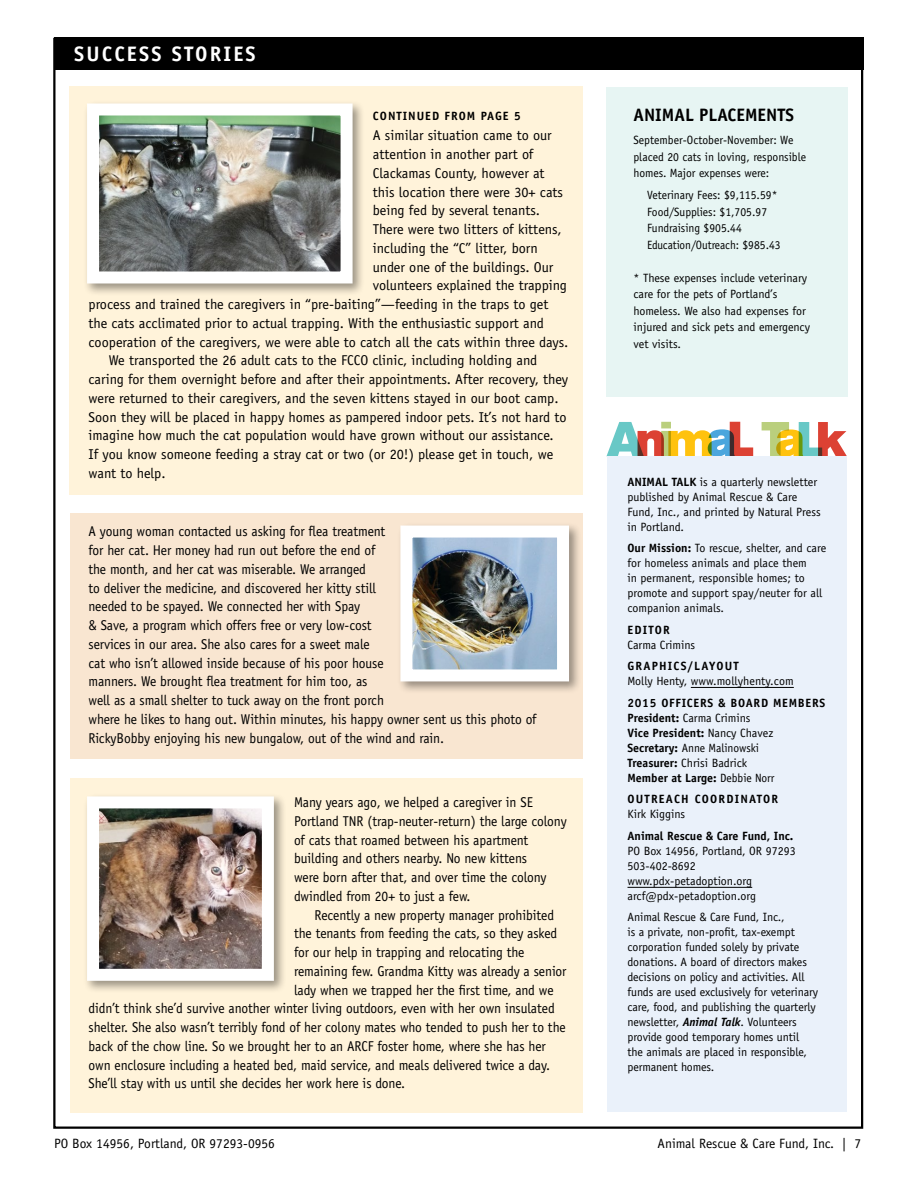
<style>
.page{position:relative;width:918px;height:1188px;background:#fff}
.page>*{position:absolute;margin:0;border:0;box-sizing:border-box;transform-origin:0 0}
.section_head{font:700 21px "Officina Sans";letter-spacing:.1em;color:#fff}
.head_2{font:700 18px "Officina Sans";color:#000}
.body_text{font:14.25px/18.8px "Officina Sans";letter-spacing:-.005em;color:#000;scale:.95 1}
.body_text-2{font:14.25px/18.8px "Officina Sans";letter-spacing:-.005em;color:#000}
.t1{font:13.5px "Officina Sans";color:#000}
.Body_text_2-9_12{font:12px/15px "Officina Sans";letter-spacing:-.005em;color:#000}
.body_text_italic{font:700 12px/15px "Officina Sans";color:#000}
.Body_text_2-9_12-2{font:12px/16.5px "Officina Sans";letter-spacing:-.005em;color:#000;scale:.96 1}
.body_text-3{font:12px/16.5px "Officina Sans";color:#000}
.body_text_italic-2{font:700 12px/15px "Officina Sans";letter-spacing:.1em;color:#000}
.body_text_italic-3{font:700 12px "Officina Sans";letter-spacing:.08em;color:#000}
.s1{font-weight:700}
.s2{font-weight:400}
.s3{font-weight:700;font-style:italic}
</style>
<div class="page">
<div style="left:69px;top:86px;width:514px;height:409px;background:#fff3da"></div>
<div style="left:70px;top:513px;width:513px;height:246px;background:#f9e6d1"></div>
<div style="left:70px;top:778px;width:513px;height:334px;background:#fff3da"></div>
<div style="left:54px;top:38px;width:809px;height:32px;background:#000"></div>
<div style="left:607px;top:87px;width:241px;height:310px;background:#e7f5f3"></div>
<svg style="left:607px;top:422px;width:146px;height:34px"></svg>
<svg style="left:762px;top:422px;width:85px;height:34px"></svg>
<div style="left:607px;top:456px;width:240px;height:656px;background:#eaf1fa"></div>
<hr style="left:691px;top:687px;width:103px;height:1px;background:#000">
<hr style="left:628px;top:887px;width:124px;height:1px;background:#000">
<div style="left:83px;top:100px;width:282px;height:196px;background:#000;opacity:.4"></div>
<img style="left:100px;top:117px;width:240px;height:154px">
<div style="left:87px;top:104px;width:266px;height:180px;border:12px solid #fff"></div>
<div style="left:397px;top:522px;width:184px;height:172px;background:#000;opacity:.4"></div>
<img style="left:413px;top:539px;width:143px;height:129px">
<div style="left:400px;top:526px;width:169px;height:155px;border:12px solid #fff"></div>
<div style="left:83px;top:793px;width:203px;height:201px;background:#000;opacity:.4"></div>
<img style="left:100px;top:809px;width:161px;height:159px">
<div style="left:87px;top:796px;width:187px;height:185px;border:12px solid #fff"></div>
<p class="section_head" style="left:74px;top:40px;width:183px">SUCCESS STORIES</p>
<p class="body_text_italic-3" style="left:373px;top:108px;width:149px">CONTINUED FROM PAGE 5</p>
<p class="body_text-2" style="left:373px;top:126px;width:180px">A similar situation came to our</p>
<p class="body_text-2" style="left:373px;top:145px;width:162px">attention in another part of</p>
<p class="body_text-2" style="left:373px;top:164px;width:173px">Clackamas County, however at</p>
<p class="body_text-2" style="left:373px;top:183px;width:192px">this location there were 30+ cats</p>
<p class="body_text-2" style="left:373px;top:201px;width:169px">being fed by several tenants.</p>
<p class="body_text-2" style="left:373px;top:220px;width:190px">There were two litters of kittens,</p>
<p class="body_text-2" style="left:373px;top:239px;width:166px">including the “C” litter, born</p>
<p class="body_text-2" style="left:373px;top:258px;width:182px">under one of the buildings. Our</p>
<p class="body_text-2" style="left:373px;top:276px;width:196px">volunteers explained the trapping</p>
<p class="body_text-2" style="left:89px;top:295px;width:461px">process and trained the caregivers in “pre-baiting”—feeding in the traps to get</p>
<p class="body_text-2" style="left:89px;top:314px;width:457px">the cats acclimated prior to actual trapping. With the enthusiastic support and</p>
<p class="body_text-2" style="left:89px;top:333px;width:481px">cooperation of the caregivers, we were able to catch all the cats within three days.</p>
<p class="body_text-2" style="left:89px;top:351px;width:481px;text-indent:20px">We transported the 26 adult cats to the FCCO clinic, including holding and caring for them overnight before and after their appointments. After recovery, they were returned to their caregivers, and the seven kittens stayed in our boot camp.<br>Soon they will be placed in happy homes as pampered indoor pets. It’s not hard to imagine how much the cat population would have grown without our assistance.<br>If you know someone feeding a stray cat or two (or 20!) please get in touch, we want to help.</p>
<p class="body_text" style="left:89px;top:522px;width:473px">A young woman contacted us asking for flea treatment<br>for her cat. Her money had run out before the end of<br>the month, and her cat was miserable. We arranged<br>to deliver the medicine, and discovered her kitty still<br>needed to be spayed. We connected her with Spay<br>&amp; Save, a program which offers free or very low-cost<br>services in our area. She also cares for a sweet male<br>cat who isn’t allowed inside because of his poor house<br>manners. We brought flea treatment for him too, as<br>well as a small shelter to tuck away on the front porch<br>where he likes to hang out. Within minutes, his happy owner sent us this photo of RickyBobby enjoying his new bungalow, out of the wind and rain.</p>
<p class="body_text" style="left:294px;top:793px;width:288px">Many years ago, we helped a caregiver in SE Portland TNR (trap-neuter-return) the large colony of cats that roamed between his apartment building and others nearby. No new kittens<br>were born after that, and over time the colony dwindled from 20+ to just a few.</p>
<p class="body_text" style="left:314px;top:906px;width:254px">Recently a new property manager prohibited</p>
<p class="body_text" style="left:294px;top:924px;width:279px">the tenants from feeding the cats, so they asked</p>
<p class="body_text" style="left:294px;top:943px;width:244px">for our help in trapping and relocating the</p>
<p class="body_text" style="left:294px;top:962px;width:288px">remaining few. Grandma Kitty was already a senior</p>
<p class="body_text" style="left:294px;top:981px;width:275px">lady when we trapped her the first time, and we</p>
<p class="body_text" style="left:89px;top:999px;width:492px">didn’t think she’d survive another winter living outdoors, even with her own insulated</p>
<p class="body_text" style="left:89px;top:1018px;width:504px">shelter. She also wasn’t terribly fond of her colony mates who tended to push her to the</p>
<p class="body_text" style="left:89px;top:1037px;width:483px">back of the chow line. So we brought her to an ARCF foster home, where she has her</p>
<p class="body_text" style="left:89px;top:1056px;width:487px">own enclosure including a heated bed, maid service, and meals delivered twice a day.</p>
<p class="body_text" style="left:89px;top:1074px;width:335px">She’ll stay with us until she decides her work here is done.</p>
<p class="head_2" style="left:634px;top:104px;width:162px">ANIMAL PLACEMENTS</p>
<p class="body_text-3" style="left:634px;top:132px;width:174px">September-October-November: We placed 20 cats in loving, responsible homes. Major expenses were:</p>
<p class="Body_text_2-9_12-2" style="left:647px;top:187px;width:137px">Veterinary Fees: $9,115.59*<br>Food/Supplies: $1,705.97</p>
<p class="Body_text_2-9_12-2" style="left:647px;top:220px;width:141px">Fundraising $905.44<br>Education/Outreach: $985.43</p>
<p class="Body_text_2-9_12" style="left:634px;top:269px;width:178px;line-height:16.5px">* These expenses include veterinary care for the pets of Portland’s homeless. We also had expenses for injured and sick pets and emergency vet visits.</p>
<p class="Body_text_2-9_12" style="left:628px;top:474px;width:195px"><span class="s1">ANIMAL TALK</span> is a quarterly newsletter published by Animal Rescue &amp; Care<br>Fund, Inc., and printed by Natural Press in Portland.</p>
<p class="Body_text_2-9_12" style="left:628px;top:541px;width:200px"><span class="s1">Our Mission:</span> To rescue, shelter, and care for homeless animals and place them<br>in permanent, responsible homes; to promote and support spay/neuter for all companion animals.</p>
<p class="Body_text_2-9_12" style="left:628px;top:622px;width:69px"><span class="s1">EDITOR<br></span>Carma Crimins</p>
<p class="Body_text_2-9_12" style="left:628px;top:659px;width:168px"><span class="s1">GRAPHICS/LAYOUT<br></span>Molly Henty, www.mollyhenty.com</p>
<p class="body_text_italic" style="left:628px;top:695px;width:199px">2015 OFFICERS &amp; BOARD MEMBERS<br>President: <span class="s2">Carma Crimins<br></span>Vice President: <span class="s2">Nancy Chavez<br></span>Secretary: <span class="s2">Anne Malinowski<br></span>Treasurer: <span class="s2">Chrisi Badrick<br></span>Member at Large: <span class="s2">Debbie Norr</span></p>
<p class="body_text_italic-2" style="left:628px;top:791px;width:152px">OUTREACH COORDINATOR<br><span class="s2">Kirk Kiggins</span></p>
<p class="Body_text_2-9_12" style="left:628px;top:828px;width:170px"><span class="s1">Animal Rescue &amp; Care Fund, Inc.<br></span>PO Box 14956, Portland, OR 97293<br>503-402-8692 www.pdx-petadoption.org arcf@pdx-petadoption.org</p>
<p class="Body_text_2-9_12" style="left:628px;top:910px;width:192px">Animal Rescue &amp; Care Fund, Inc.,<br>is a private, non-profit, tax-exempt corporation funded solely by private donations. A board of directors makes decisions on policy and activities. All funds are used exclusively for veterinary care, food, and publishing the quarterly newsletter, <span class="s3">Animal Talk</span>. Volunteers provide good temporary homes until<br>the animals are placed in responsible, permanent homes.</p>
<p class="t1" style="left:54px;top:1136px;width:223px">PO Box 14956, Portland, OR 97293-0956</p>
<p class="t1" style="left:658px;top:1136px;width:205px">Animal Rescue &amp; Care Fund, Inc. | 7</p>
</div>
